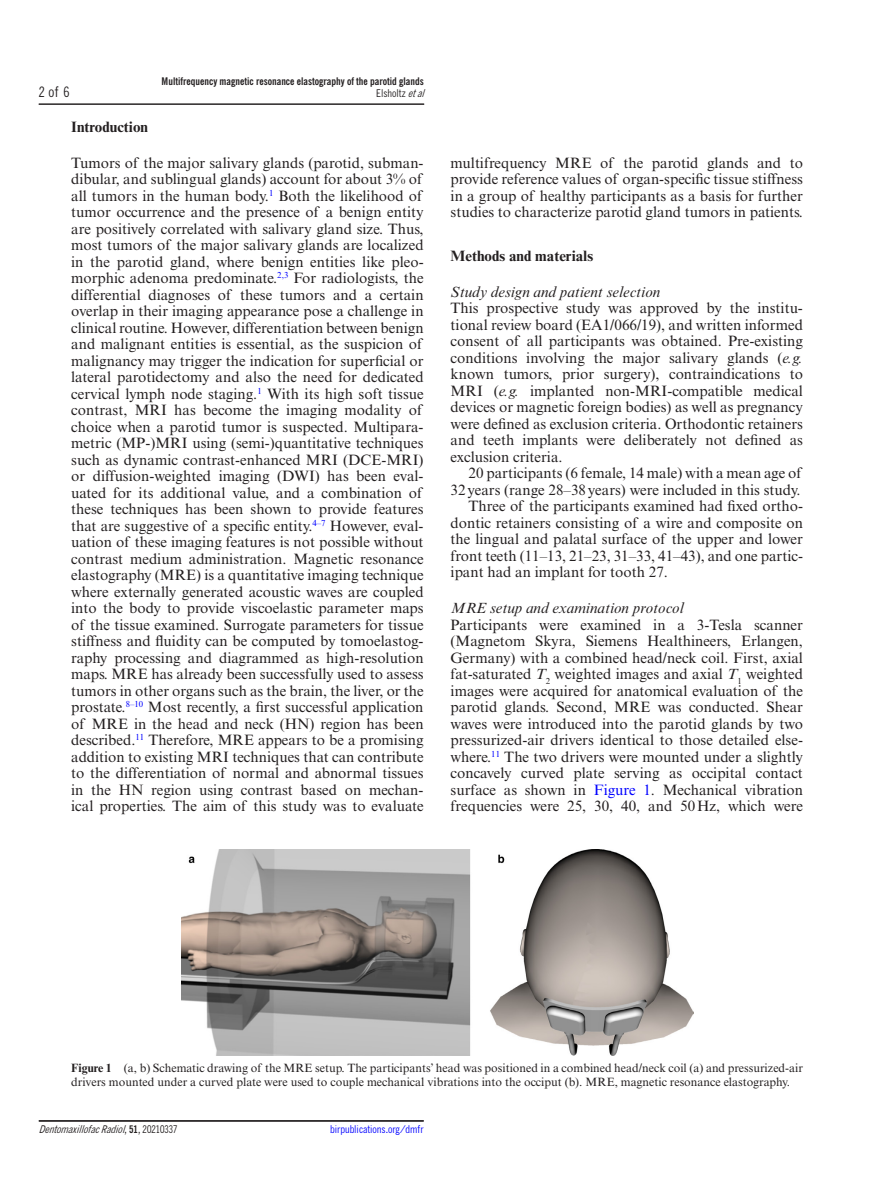
<style>
.page{position:relative;width:893px;height:1187px;background:#fff}
.page>*{position:absolute;margin:0;border:0;box-sizing:border-box;transform-origin:0 0}
.t1{font:15px/16.5px "Times New Roman MT Std";color:#231f20;text-align:justify}
.t2{font:italic 15px "Times New Roman MT Std";color:#231f20}
.t3{font:700 15px "Times New Roman MT Std";color:#231f20}
.t4{font:condensed 14.25px "News Gothic MT Std";color:#231f20}
.t5{font:12px/13.5px "Times New Roman MT Std";color:#231f20}
.t6{font:700 condensed 10.5px "News Gothic BT";color:#231f20}
.t7{font:italic condensed 10.5px "News Gothic MT Std";color:#231f20}
.t8{font:condensed 10.5px "News Gothic MT Std";color:#00f}
.t9{font:condensed 10.5px "News Gothic MT Std";color:#231f20}
.s1{font-style:italic}
.s2{color:#00f}
.s3{font-weight:700}
.s4{font-style:normal}
.s5{font-family:"News Gothic BT";font-weight:700;font-style:normal}
</style>
<div class="page">
<hr style="left:39px;top:104px;width:385px;height:1px;background:#231f20">
<hr style="left:39px;top:1120px;width:385px;height:1px;background:#231f20">
<img style="left:181px;top:849px;width:512px;height:206px">
<p class="t4" style="left:39px;top:84px;width:32px">2 of 6</p>
<p class="t6" style="left:162px;top:75px;width:264px">Multifrequency magnetic resonance elastography of the parotid glands</p>
<p class="t9" style="left:376px;top:87px;width:53px">Elsholtz <span class="s1">etal</span></p>
<p class="t3" style="left:71px;top:117px;width:78px">Introduction</p>
<p class="t1" style="left:71px;top:154px;width:354px">Tumors of the major salivary glands (parotid, subman&shy;dibular, and sublingual glands) account for about 3% of all tumors in the human body.<sup>1</sup> Both the likelihood of tumor occurrence and the presence of a benign entity are positively correlated with salivary gland size. Thus, most tumors of the major salivary glands are localized in the parotid gland, where benign entities like pleo&shy;morphic adenoma predominate.<sup>2,3</sup> For radiologists, the differential diagnoses of these tumors and a certain overlap in their imaging appearance pose a challenge in clinical routine. However, differentiation between benign and malignant entities is essential, as the suspicion of malignancy may trigger the indication for superficial or lateral parotidectomy and also the need for dedicated cervical lymph node staging.<sup>1</sup> With its high soft tissue contrast, MRI has become the imaging modality of choice when a parotid tumor is suspected. Multipara&shy;metric (MP-)MRI using (semi-)quantitative techniques such as dynamic contrast-enhanced MRI (DCE-MRI) or diffusion-weighted imaging (DWI) has been eval&shy;uated for its additional value, and a combination of these techniques has been shown to provide features that are suggestive of a specific entity.<sup>4–7</sup> However, eval&shy;uation of these imaging features is not possible without contrast medium administration. Magnetic resonance elastography (MRE) is a quantitative imaging technique where externally generated acoustic waves are coupled into the body to provide viscoelastic parameter maps of the tissue examined. Surrogate parameters for tissue stiffness and fluidity can be computed by tomoelastog&shy;raphy processing and diagrammed as high-resolution maps. MRE has already been successfully used to assess tumors in other organs such as the brain, the liver, or the prostate.<sup>8–10</sup> Most recently, a first successful application of MRE in the head and neck (HN) region has been described.<sup>11</sup> Therefore, MRE appears to be a promising addition to existing MRI techniques that can contribute to the differentiation of normal and abnormal tissues in the HN region using contrast based on mechan&shy;ical properties. The aim of this study was to evaluate</p>
<p class="t1" style="left:451px;top:154px;width:354px">multifrequency MRE of the parotid glands and to provide reference values of organ-specific tissue stiffness in a group of healthy participants as a basis for further studies to characterize parotid gland tumors in patients.</p>
<p class="t3" style="left:451px;top:246px;width:144px">Methods and materials</p>
<p class="t2" style="left:451px;top:283px;width:211px">Study design and patient selection</p>
<p class="t1" style="left:451px;top:300px;width:354px">This prospective study was approved by the institu&shy;tional review board (EA1/066/19), and written informed consent of all participants was obtained. Pre-existing conditions involving the major salivary glands (<span class="s1">e.g. </span>known tumors, prior surgery), contraindications to MRI (<span class="s1">e.g.</span> implanted non-MRI-compatible medical devices or magnetic foreign bodies) as well as pregnancy were defined as exclusion criteria. Orthodontic retainers and teeth implants were deliberately not defined as exclusion criteria.</p>
<p class="t1" style="left:469px;top:465px;width:334px">20 participants (6 female, 14 male) with a mean age of</p>
<p class="t1" style="left:451px;top:481px;width:351px">32years (range 28–38 years) were included in this study.</p>
<p class="t1" style="left:469px;top:498px;width:336px">Three of the participants examined had fixed ortho-</p>
<p class="t1" style="left:451px;top:514px;width:354px">dontic retainers consisting of a wire and composite on</p>
<p class="t1" style="left:451px;top:531px;width:354px">the lingual and palatal surface of the upper and lower</p>
<p class="t1" style="left:451px;top:547px;width:354px">front teeth (11–13, 21–23, 31–33, 41–43), and one partic-</p>
<p class="t1" style="left:451px;top:564px;width:219px">ipant had an implant for tooth 27.</p>
<p class="t2" style="left:451px;top:599px;width:235px">MRE setup and examination protocol</p>
<p class="t1" style="left:451px;top:616px;width:354px">Participants were examined in a 3-Tesla scanner (Magnetom Skyra, Siemens Healthineers, Erlangen, Germany) with a combined head/neck coil. First, axial fat-saturated <span class="s1">T</span><sub>2</sub> weighted images and axial <span class="s1">T</span><sub>1</sub> weighted images were acquired for anatomical evaluation of the parotid glands. Second, MRE was conducted. Shear waves were introduced into the parotid glands by two pressurized-air drivers identical to those detailed else&shy;where.<sup>11</sup> The two drivers were mounted under a slightly concavely curved plate serving as occipital contact surface as shown in <span class="s2">Figure 1</span>. Mechanical vibration frequencies were 25, 30, 40, and 50Hz, which were</p>
<p class="t5" style="left:71px;top:1061px;width:733px"><span class="s3">Figure 1</span> (a, b) Schematic drawing of the MRE setup. The participants’ head was positioned in a combined head/neck coil (a) and pressurized-air drivers mounted under a curved plate were used to couple mechanical vibrations into the occiput (b). MRE, magnetic resonance elastography.</p>
<p class="t7" style="left:39px;top:1123px;width:140px">DentomaxillofacRadiol<span class="s4">,</span> <span class="s5">5 1</span> <span class="s4">, 2 0 2 1 0 3 3 7</span></p>
<p class="t8" style="left:330px;top:1123px;width:95px">birpublications.org/dmfr</p>
</div>
